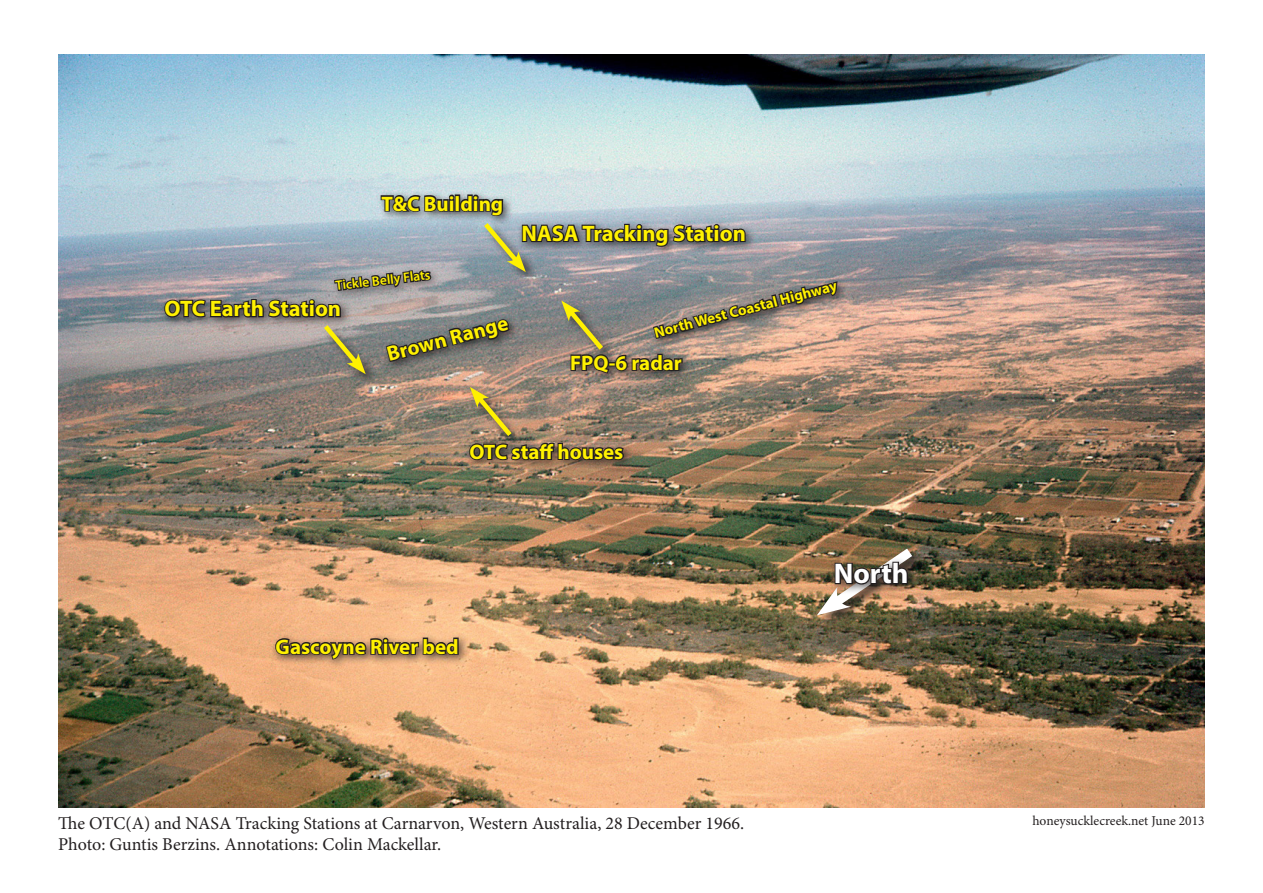
<style>
.page{position:relative;width:1263px;height:893px;background:#fff}
.page>*{position:absolute;margin:0;border:0;box-sizing:border-box;transform-origin:0 0}
.t1{font:700 28.5px "Myriad Pro";color:#fff}
.t2{font:700 22.5px "Myriad Pro";color:#fff101}
.t3{font:700 21px "Myriad Pro";color:#fff101}
.t4{font:18px "Minion Pro";color:#231f20}
.t5{font:700 15px "Myriad Pro";color:#fff101}
.t6{font:13.5px "Minion Pro";color:#231f20}
.t7{font:600 13.5px "Myriad Pro";color:#fff101}
</style>
<div class="page">
<img style="left:58px;top:54px;width:1147px;height:754px">
<div style="left:159px;top:294px;width:193px;height:34px;background:#231f20;opacity:.75"></div>
<div style="left:464px;top:437px;width:170px;height:34px;background:#231f20;opacity:.75"></div>
<div style="left:270px;top:632px;width:200px;height:38px;background:#231f20;opacity:.75"></div>
<svg style="left:274px;top:601px;width:186px;height:87px;background:#d3a178"></svg>
<div style="left:816px;top:547px;width:109px;height:82px;background:#231f20;opacity:.75"></div>
<img style="left:817px;top:540px;width:105px;height:77px">
<div style="left:649px;top:277px;width:199px;height:73px;background:#231f20;opacity:.75"></div>
<img style="left:163px;top:162px;width:676px;height:300px">
<p class="t3" style="left:381px;top:190px;width:123px">T&amp;C Building</p>
<p class="t7" style="left:335px;top:277px;width:97px;rotate:-7deg">Tickle Belly Flats</p>
<p class="t2" style="left:165px;top:294px;width:178px">OTC Earth Station</p>
<p class="t3" style="left:384px;top:341px;width:126px;rotate:-15deg">Brown Range</p>
<p class="t2" style="left:521px;top:219px;width:226px">NASA Tracking Station</p>
<p class="t5" style="left:652px;top:324px;width:190px;rotate:-15deg">North West Coastal Highway</p>
<p class="t3" style="left:570px;top:349px;width:113px">FPQ-6 radar</p>
<p class="t3" style="left:469px;top:438px;width:155px">OTC staff houses</p>
<p class="t3" style="left:276px;top:633px;width:185px">Gascoyne River bed</p>
<p class="t4" style="left:58px;top:811px;width:687px">The OTC(A) and NASA Tracking Stations at Carnarvon, Western Australia, 28 December 1966.</p>
<p class="t4" style="left:58px;top:832px;width:384px">Photo: Guntis Berzins. Annotations: Colin Mackellar.</p>
<p class="t1" style="left:834px;top:555px;width:76px">North</p>
<p class="t6" style="left:1032px;top:812px;width:174px">honeysucklecreek.net June 2013</p>
</div>
